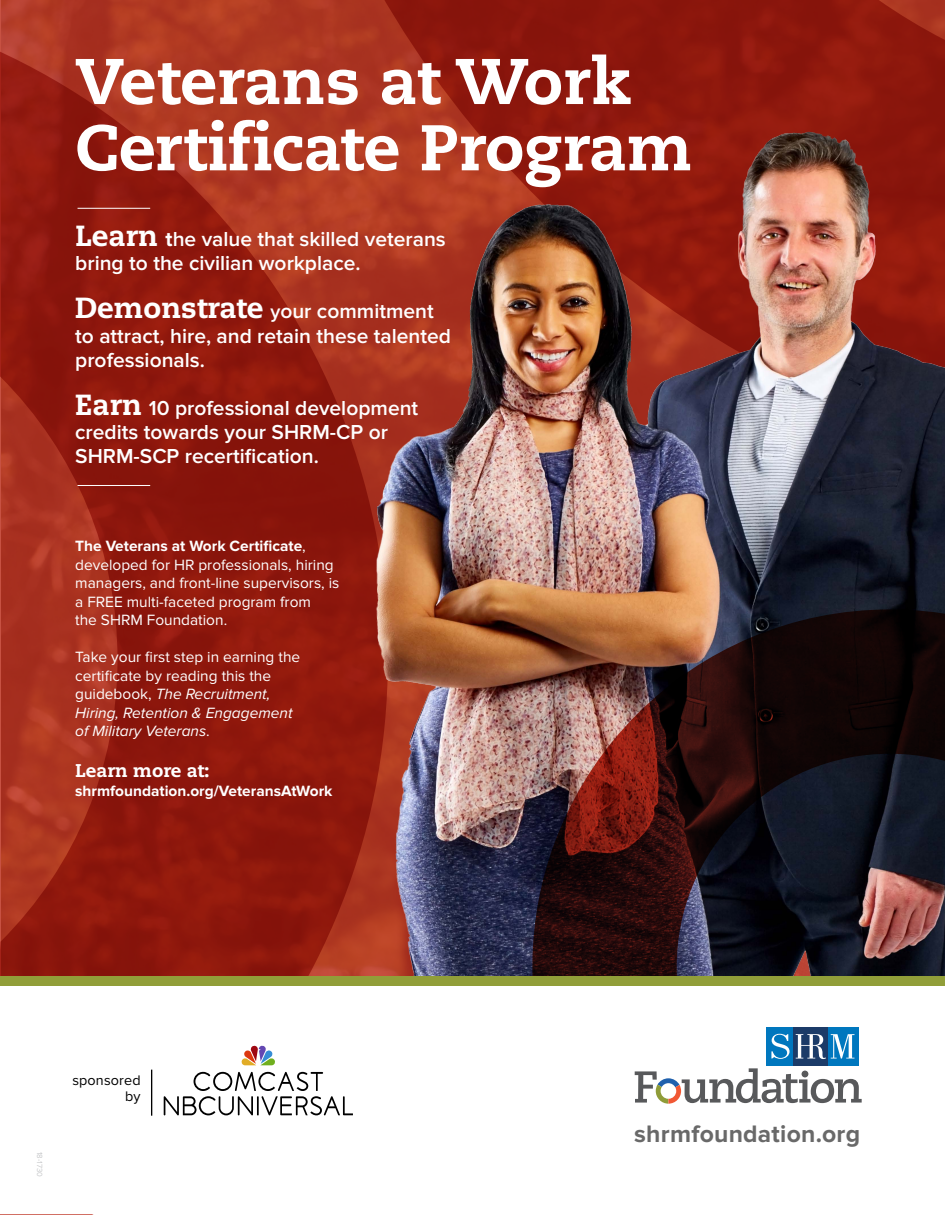
<style>
.page{position:relative;width:945px;height:1215px;background:#fff}
.page>*{position:absolute;margin:0;border:0;box-sizing:border-box;transform-origin:0 0}
.t1{font:800 64.35px/66.3px "Caecilia LT Std";color:#fff}
.t2{font:700 24.75px "Proxima Nova";letter-spacing:.01em;color:#696969}
.t3{font:600 21px/24.2px "Proxima Nova";color:#fff}
.t4{font:800 18.45px "Caecilia LT Std";color:#fff}
.t5{font:15.45px/18.6px "Proxima Nova";color:#fff}
.t6{font:700 15.45px "Proxima Nova";color:#fff}
.t7{font:14.4px/16px "Proxima Nova";letter-spacing:.01em;color:#000;text-align:right}
.t8{font:7.8px "Proxima Nova";color:#c7c8ca}
.s1{font-family:"Caecilia LT Std";font-weight:800;font-size:29.1px}
.s2{font-weight:700}
.s3{font-size:19.8px}
.s4{font-style:italic}
</style>
<div class="page">
<svg style="left:0;top:0;width:196px;height:1215px;background:#9a2416"></svg>
<img style="left:164px;top:8px;width:781px;height:969px">
<img style="left:532px;top:609px;width:413px;height:368px">
<div style="left:0;top:986px;width:945px;height:227px;background:#fff"></div>
<div style="left:0;top:977px;width:945px;height:9px;background:#919e39"></div>
<div style="left:766px;top:1027px;width:28px;height:39px;background:#0077be"></div>
<div style="left:828px;top:1027px;width:31px;height:39px;background:#0077be"></div>
<div style="left:793px;top:1027px;width:35px;height:39px;background:#1b3b68"></div>
<svg style="left:796px;top:1034px;width:59px;height:25px"></svg>
<svg style="left:771px;top:1034px;width:19px;height:25px"></svg>
<svg style="left:635px;top:1068px;width:227px;height:36px"></svg>
<hr style="left:78px;top:208px;width:72px;height:1px;background:#fff">
<hr style="left:78px;top:485px;width:72px;height:1px;background:#fff">
<svg style="left:241px;top:1046px;width:34px;height:19px"></svg>
<svg style="left:164px;top:1072px;width:189px;height:43px"></svg>
<hr style="left:151px;top:1070px;width:1px;height:46px;background:#000">
<h1 class="t1" style="left:75px;top:49px;width:619px">Veterans at Work<br>Certificate Program</h1>
<h3 class="t3" style="left:75px;top:227px;width:372px"><span class="s1">Learn</span> <span class="s2">t</span>he value that skilled veterans bring to the civilian workplace.</h3>
<h3 class="t3" style="left:75px;top:300px;width:377px"><span class="s1">Demonstrate</span> <span class="s3">y</span>our commitment to attract, hire, and retain these talented professionals.</h3>
<h3 class="t3" style="left:75px;top:396px;width:345px"><span class="s1">Earn</span> 10 professional development credits towards your SHRM-CP or<br>SHRM-SCP recertification.</h3>
<p class="t5" style="left:75px;top:537px;width:266px"><span class="s2">The Veterans at Work Certificate</span>, developed for HR professionals, hiring managers, and front-line supervisors, is a FREE multi-faceted program from<br>the SHRM Foundation.</p>
<p class="t5" style="left:75px;top:648px;width:227px">Take your first step in earning the certificate by reading this the guidebook, <span class="s4">The Recruitment,<br>Hiring, Retention &amp; Engagement of Military Veterans</span>.</p>
<p class="t4" style="left:75px;top:759px;width:136px">Learn more at:</p>
<p class="t6" style="left:75px;top:782px;width:259px">shrmfoundation.org/VeteransAtWork</p>
<p class="t8" style="left:44px;top:1152px;width:27px;rotate:90deg">18-1730</p>
<p class="t7" style="left:72px;top:1073px;width:70px">sponsored by</p>
<h2 class="t2" style="left:634px;top:1119px;width:227px">shrmfoundation.org</h2>
</div>
